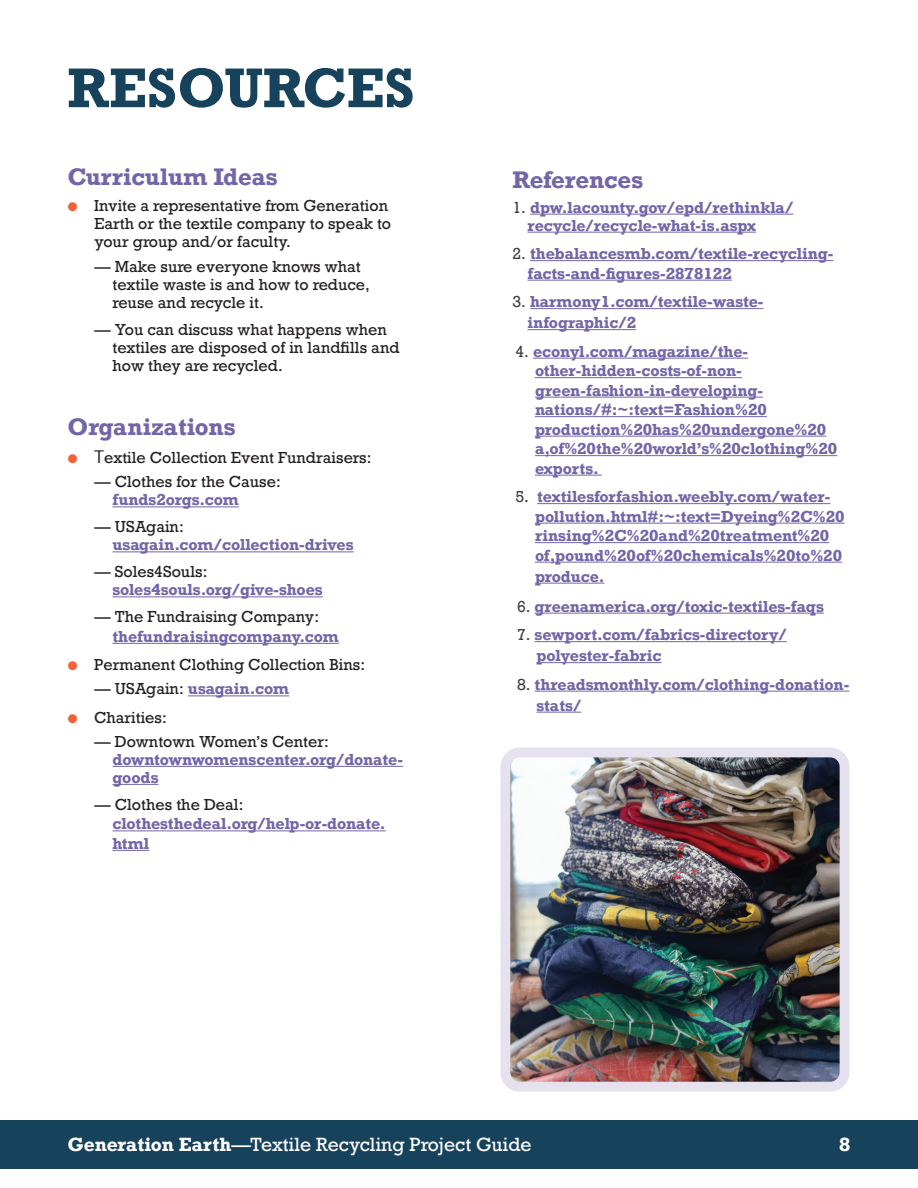
<style>
.page{position:relative;width:918px;height:1188px;background:#fff}
.page>*{position:absolute;margin:0;border:0;box-sizing:border-box;transform-origin:0 0}
.t1{font:700 52.5px "Rockwell";color:#17425c}
.t2{font:700 22.5px "Rockwell";color:#7266a8}
.t3{font:18px "Rockwell";color:#fff}
.t4{font:700 18px "Rockwell";color:#fff}
.t5{font:700 15px/19.5px "Rockwell";color:#7266a8}
.t6{font:15px/18px "Rockwell";color:#231f20}
.s1{font-family:"Proxima Nova";color:#f16036}
.s2{font-family:"PT Sans";font-size:18px}
.s3{font-weight:400;color:#231f20}
.s4{font-weight:400;color:#3e3e3f}
.s5{font-weight:700}
</style>
<div class="page">
<div style="left:0;top:1120px;width:918px;height:49px;background:#17425c"></div>
<hr style="left:112px;top:507px;width:127px;height:1px;background:#7266a8">
<hr style="left:112px;top:552px;width:242px;height:1px;background:#7266a8">
<hr style="left:112px;top:597px;width:211px;height:1px;background:#7266a8">
<hr style="left:112px;top:643px;width:227px;height:1px;background:#7266a8">
<hr style="left:188px;top:696px;width:101px;height:1px;background:#7266a8">
<hr style="left:112px;top:766px;width:291px;height:1px;background:#7266a8">
<hr style="left:112px;top:784px;width:47px;height:1px;background:#7266a8">
<hr style="left:112px;top:831px;width:274px;height:1px;background:#7266a8">
<hr style="left:112px;top:850px;width:37px;height:1px;background:#7266a8">
<hr style="left:530px;top:214px;width:263px;height:1px;background:#7266a8">
<hr style="left:528px;top:232px;width:228px;height:1px;background:#7266a8">
<hr style="left:530px;top:260px;width:304px;height:1px;background:#7266a8">
<hr style="left:528px;top:280px;width:204px;height:1px;background:#7266a8">
<hr style="left:530px;top:308px;width:233px;height:1px;background:#7266a8">
<hr style="left:528px;top:329px;width:108px;height:1px;background:#7266a8">
<hr style="left:533px;top:358px;width:215px;height:1px;background:#7266a8">
<hr style="left:535px;top:377px;width:207px;height:1px;background:#7266a8">
<hr style="left:535px;top:397px;width:228px;height:1px;background:#7266a8">
<hr style="left:535px;top:416px;width:232px;height:1px;background:#7266a8">
<hr style="left:535px;top:436px;width:291px;height:1px;background:#7266a8">
<hr style="left:535px;top:455px;width:302px;height:1px;background:#7266a8">
<hr style="left:535px;top:475px;width:67px;height:1px;background:#7266a8">
<hr style="left:537px;top:503px;width:293px;height:1px;background:#7266a8">
<hr style="left:535px;top:523px;width:310px;height:1px;background:#7266a8">
<hr style="left:535px;top:542px;width:294px;height:1px;background:#7266a8">
<hr style="left:535px;top:562px;width:307px;height:1px;background:#7266a8">
<hr style="left:535px;top:583px;width:69px;height:1px;background:#7266a8">
<hr style="left:535px;top:613px;width:289px;height:1px;background:#7266a8">
<hr style="left:535px;top:641px;width:252px;height:1px;background:#7266a8">
<hr style="left:537px;top:662px;width:125px;height:1px;background:#7266a8">
<hr style="left:535px;top:691px;width:315px;height:1px;background:#7266a8">
<hr style="left:537px;top:712px;width:44px;height:1px;background:#7266a8">
<img style="left:511px;top:759px;width:327px;height:322px">
<div style="left:500px;top:748px;width:349px;height:344px;border:10px solid #e6e1ef;border-radius:14px"></div>
<h1 class="t1" style="left:68px;top:54px;width:349px">RESOURCES</h1>
<h2 class="t2" style="left:68px;top:162px;width:212px">Curriculum Ideas</h2>
<p class="t6" style="left:94px;top:197px;width:298px;text-indent:-27px"><span class="s1">●</span> Invite a representative from Generation<br>Earth or the textile company to speak to your group and/or faculty.</p>
<p class="t6" style="left:112px;top:258px;width:259px;text-indent:-18px">— Make sure everyone knows what textile waste is and how to reduce, reuse and recycle it.</p>
<p class="t6" style="left:112px;top:321px;width:289px;text-indent:-18px">— You can discuss what happens when textiles are disposed of in landfills and how they are recycled.</p>
<h2 class="t2" style="left:68px;top:412px;width:170px">Organizations</h2>
<p class="t6" style="left:68px;top:448px;width:305px"><span class="s1">●</span> <span class="s2">T</span>extile Collection Event Fundraisers:</p>
<p class="t6" style="left:94px;top:473px;width:188px">— Clothes for the Cause:</p>
<p class="t5" style="left:112px;top:490px;width:128px">funds2orgs.com</p>
<p class="t6" style="left:94px;top:518px;width:91px">— USAgain:</p>
<p class="t5" style="left:112px;top:535px;width:243px">usagain.com/collection-drives</p>
<p class="t6" style="left:94px;top:563px;width:114px">— Soles4Souls:</p>
<p class="t5" style="left:112px;top:580px;width:212px">soles4souls.org/give-shoes</p>
<p class="t6" style="left:94px;top:608px;width:226px">— The Fundraising Company:</p>
<p class="t5" style="left:112px;top:626px;width:228px">thefundraisingcompany.com</p>
<p class="t6" style="left:67px;top:656px;width:299px"><span class="s1">●</span> Permanent Clothing Collection Bins:</p>
<p class="t5" style="left:94px;top:679px;width:196px"><span class="s3">— USAgain:</span> usagain.com</p>
<p class="t6" style="left:67px;top:709px;width:101px"><span class="s1">●</span> Charities:</p>
<p class="t6" style="left:94px;top:733px;width:236px">— Downtown Women’s Center:</p>
<p class="t5" style="left:112px;top:750px;width:292px;line-height:18px">downtownwomenscenter.org/donate&shy;goods</p>
<p class="t6" style="left:94px;top:796px;width:150px">— Clothes the Deal:</p>
<p class="t5" style="left:112px;top:814px;width:275px">clothesthedeal.org/help-or-donate. html</p>
<h2 class="t2" style="left:513px;top:165px;width:132px">References</h2>
<p class="t5" style="left:528px;top:198px;width:267px;line-height:18px;text-indent:-15px"><span class="s4">1.</span> dpw.lacounty.gov/epd/rethinkla/ recycle/recycle-what-is.aspx</p>
<p class="t5" style="left:528px;top:244px;width:308px;text-indent:-15px"><span class="s4">2.</span> thebalancesmb.com/textile-recycling&shy;facts-and-figures-2878122</p>
<p class="t5" style="left:528px;top:291px;width:237px;line-height:21px;text-indent:-15px"><span class="s4">3.</span> harmony1.com/textile-waste&shy;infographic/2</p>
<p class="t5" style="left:535px;top:341px;width:304px;text-indent:-20px"><span class="s4">4.</span> econyl.com/magazine/the&shy;other-hidden-costs-of-non&shy;green-fashion-in-developing&shy;nations/#:~:text=Fashion%20 production%20has%20undergone%20 a,of%20the%20world’s%20clothing%20 exports.</p>
<p class="t5" style="left:535px;top:487px;width:311px;text-indent:-20px"><span class="s4">5.</span> textilesforfashion.weebly.com/water&shy;pollution.html#:~:text=Dyeing%2C%20 rinsing%2C%20and%20treatment%20 of,pound%20of%20chemicals%20to%20</p>
<p class="t5" style="left:535px;top:566px;width:71px">produce.</p>
<p class="t5" style="left:517px;top:596px;width:308px"><span class="s4">6.</span> greenamerica.org/toxic-textiles-faqs</p>
<p class="t5" style="left:537px;top:624px;width:252px;line-height:21px;text-indent:-20px"><span class="s4">7.</span> sewport.com/fabrics-directory/ polyester-fabric</p>
<p class="t5" style="left:537px;top:673px;width:315px;line-height:21px;text-indent:-20px"><span class="s4">8.</span> threadsmonthly.com/clothing-donation&shy;stats/</p>
<p class="t3" style="left:68px;top:1133px;width:466px"><span class="s5">Generation Earth</span>—Textile Recycling Project Guide</p>
<p class="t4" style="left:839px;top:1132px;width:13px">8</p>
</div>
